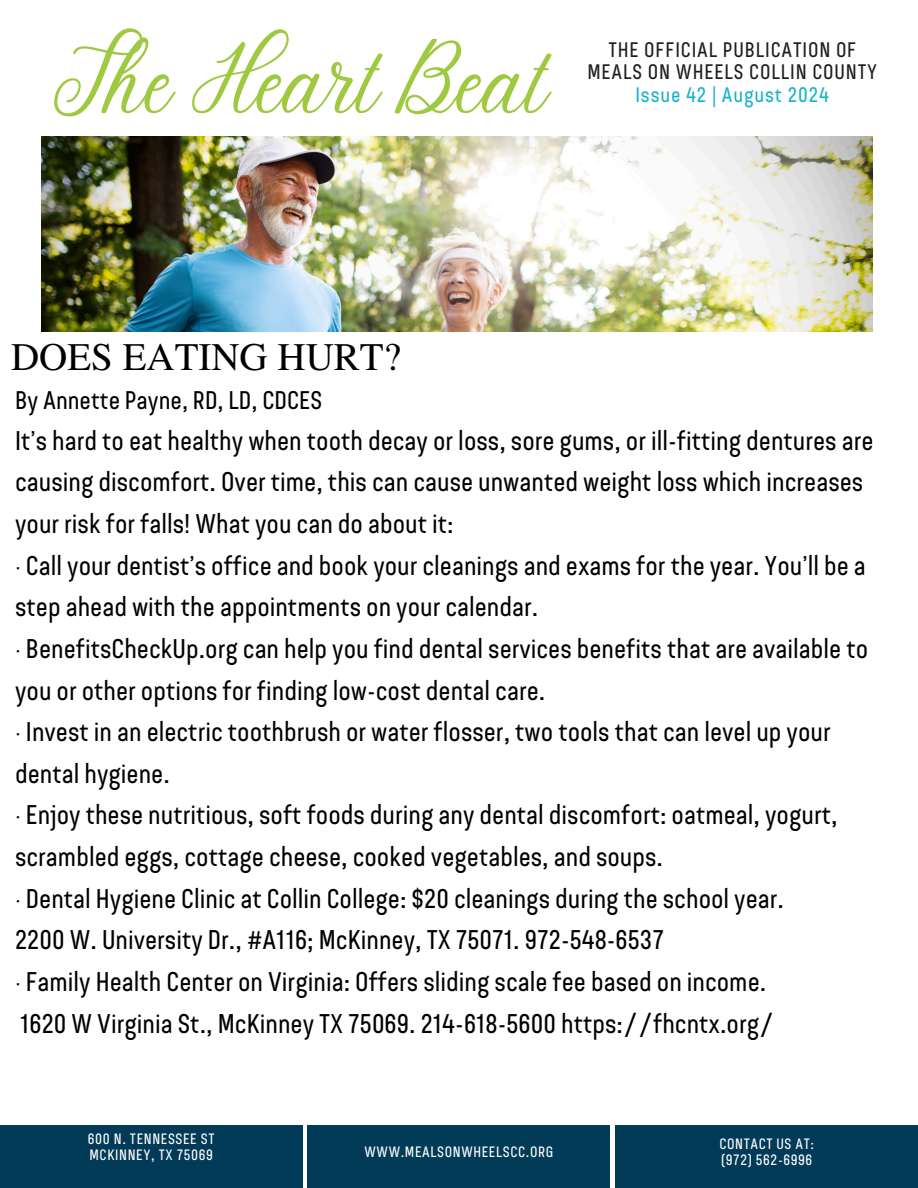
<style>
.page{position:relative;width:918px;height:1188px;background:#fff}
.page>*{position:absolute;margin:0;border:0;box-sizing:border-box;transform-origin:0 0}
.t1{font:105px "Stoic";color:#9fc941}
.t2{font:39px "Te X Gyre Termes";color:#000}
.t3{font:27px/41.7px "Bond 4 F";color:#000}
.t4{font:25.5px "Bond 4 F";color:#000}
.t5{font:21px/22.5px "Bond 4 F";letter-spacing:.04em;color:#1f1e1e;text-align:center}
.t6{font:21px "Bond 4 F";letter-spacing:.04em;color:#17b4c8}
.t7{font:15px "Bond 4 F";letter-spacing:.04em;color:#fff}
</style>
<div class="page">
<div style="left:0;top:1125px;width:302px;height:63px;background:#023b57"></div>
<div style="left:308px;top:1125px;width:302px;height:63px;background:#023b57"></div>
<div style="left:616px;top:1125px;width:302px;height:63px;background:#023b57"></div>
<img style="left:41px;top:136px;width:832px;height:196px">
<p class="t1" style="left:53px;top:29px;width:494px">The Heart Beat</p>
<p class="t5" style="left:587px;top:40px;width:291px">THE OFFICIAL PUBLICATION OF<br>MEALS ON WHEELS COLLIN COUNTY</p>
<p class="t6" style="left:635px;top:86px;width:195px">Issue 42 | August 2024</p>
<p class="t2" style="left:11px;top:329px;width:391px">DOES EATING HURT?</p>
<h3 class="t4" style="left:15px;top:390px;width:309px">By Annette Payne, RD, LD, CDCES</h3>
<h3 class="t3" style="left:15px;top:422px;width:860px">It’s hard to eat healthy when tooth decay or loss, sore gums, or ill-fitting dentures are causing discomfort. Over time, this can cause unwanted weight loss which increases your risk for falls! What you can do about it:<br>· Call your dentist’s office and book your cleanings and exams for the year. You’ll be a step ahead with the appointments on your calendar.<br>· BenefitsCheckUp.org can help you find dental services benefits that are available to you or other options for finding low-cost dental care.<br>· Invest in an electric toothbrush or water flosser, two tools that can level up your dental hygiene.<br>· Enjoy these nutritious, soft foods during any dental discomfort: oatmeal, yogurt, scrambled eggs, cottage cheese, cooked vegetables, and soups.<br>· Dental Hygiene Clinic at Collin College: $20 cleanings during the school year.<br>2200 W. University Dr., #A116; McKinney, TX 75071. 972-548-6537<br>· Family Health Center on Virginia: Offers sliding scale fee based on income.<br>1620 W Virginia St., McKinney TX 75069. 214-618-5600 https://fhcntx.org/</h3>
<h1 class="t7" style="left:88px;top:1133px;width:128px">600 N. TENNESSEE ST</h1>
<p class="t7" style="left:90px;top:1149px;width:125px">MCKINNEY, TX 75069</p>
<p class="t7" style="left:365px;top:1145px;width:190px">WWW.MEALSONWHEELSCC.ORG</p>
<p class="t7" style="left:719px;top:1138px;width:96px">CONTACT US AT:</p>
<h2 class="t7" style="left:721px;top:1153px;width:93px">(972) 562-6996</h2>
</div>
